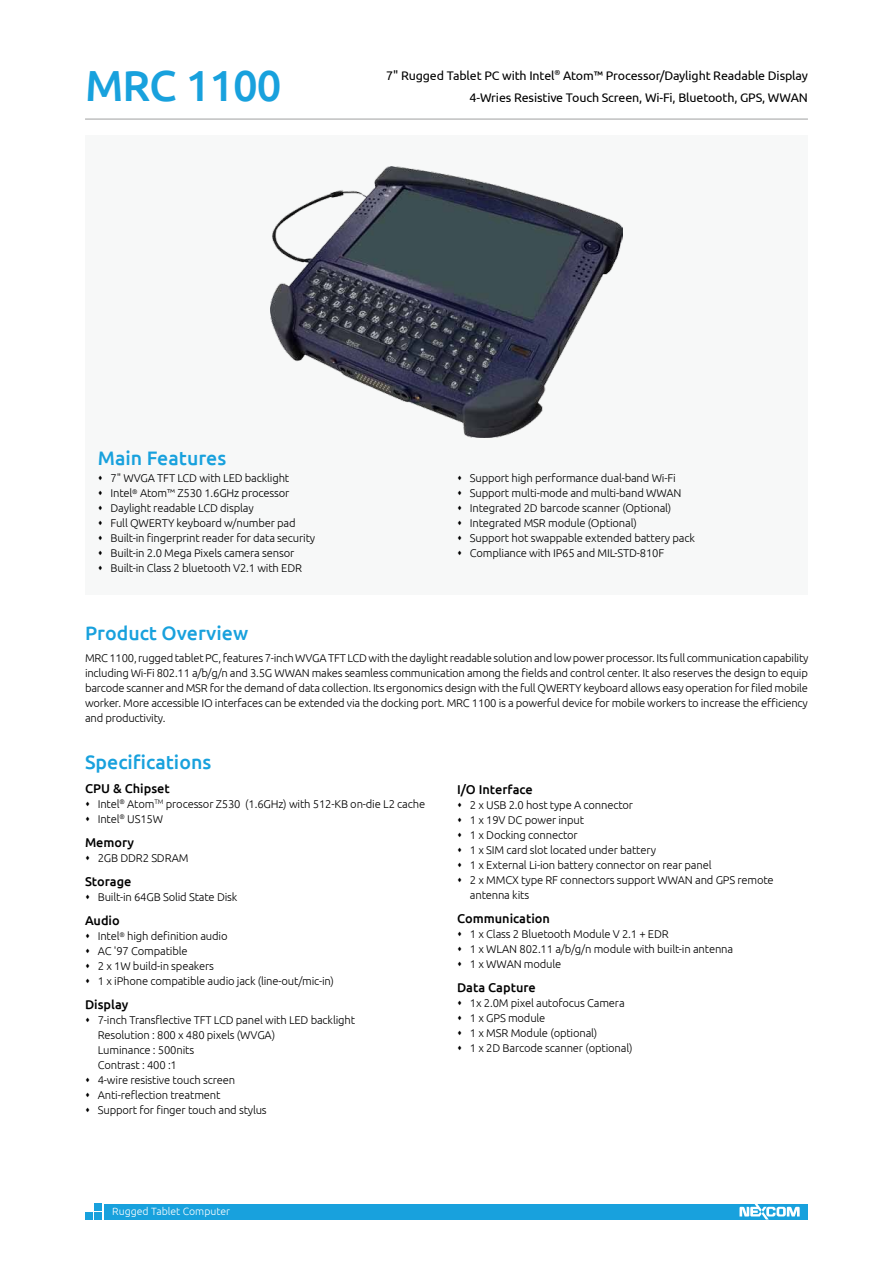
<style>
.page{position:relative;width:893px;height:1263px;background:#fff}
.page>*{position:absolute;margin:0;border:0;box-sizing:border-box;transform-origin:0 0}
.t1{font:500 43.5px "Ubuntu";letter-spacing:-.02em;color:#18a1dd}
.t2{font:500 19.5px "Ubuntu";color:#18a1dd}
.t3{font:500 12.75px "Ubuntu";color:#000}
.t4{font:12.45px/22.5px "Ubuntu";letter-spacing:-.01em;color:#000;text-align:right}
.t5{font:300 11.25px/15px "Ubuntu";letter-spacing:-.015em;color:#000}
.t6{font:300 10.5px "Ubuntu";color:#fff}
</style>
<div class="page">
<div style="left:85px;top:136px;width:723px;height:459px;background:#f7f8f8"></div>
<div style="left:104px;top:1204px;width:704px;height:15px;background:#18a1dd"></div>
<div style="left:94px;top:1203px;width:7px;height:7px;background:#18a1dd"></div>
<div style="left:94px;top:1213px;width:7px;height:7px;background:#18a1dd"></div>
<div style="left:85px;top:1213px;width:7px;height:7px;background:#18a1dd"></div>
<svg style="left:739px;top:1204px;width:61px;height:15px"></svg>
<hr style="left:85px;top:119px;width:723px;height:1px;background:#9fa0a0">
<img style="left:270px;top:167px;width:353px;height:270px">
<h1 class="t1" style="left:85px;top:58px;width:198px">MRC 1100</h1>
<p class="t4" style="left:386px;top:63px;width:423px">7" Rugged Tablet PC with Intel<sup>®</sup> Atom™ Processor/Daylight Readable Display<br>4-Wries Resistive Touch Screen, Wi-Fi, Bluetooth, GPS, WWAN</p>
<h2 class="t2" style="left:98px;top:446px;width:130px">Main Features</h2>
<p class="t5" style="left:111px;top:471px;width:206px">7" WVGA TFT LCD with LED backlight Intel<sup>®</sup> Atom™ Z530 1.6GHz processor Daylight readable LCD display<br>Full QWERTY keyboard w/number pad Built-in fingerprint reader for data security Built-in 2.0 Mega Pixels camera sensor Built-in Class 2 bluetooth V2.1 with EDR</p>
<p class="t5" style="left:470px;top:471px;width:227px">Support high performance dual-band Wi-Fi Support multi-mode and multi-band WWAN Integrated 2D barcode scanner (Optional)<br>Integrated MSR module (Optional)<br>Support hot swappable extended battery pack Compliance with IP65 and MIL-STD-810F</p>
<h2 class="t2" style="left:85px;top:621px;width:165px">Product Overview</h2>
<p class="t5" style="left:85px;top:650px;width:725px;text-align:justify">MRC 1100, rugged tablet PC, features 7-inch WVGA TFT LCD with the daylight readable solution and low power processor. Its full communication capability including Wi-Fi 802.11 a/b/g/n and 3.5G WWAN makes seamless communication among the fields and control center. It also reserves the design to equip barcode scanner and MSR for the demand of data collection. Its ergonomics design with the full QWERTY keyboard allows easy operation for filed mobile worker. More accessible IO interfaces can be extended via the docking port. MRC 1100 is a powerful device for mobile workers to increase the efficiency and productivity.</p>
<h2 class="t2" style="left:85px;top:750px;width:128px">Specifications</h2>
<p class="t3" style="left:85px;top:781px;width:86px">CPU &amp; Chipset</p>
<p class="t5" style="left:98px;top:796px;width:329px">Intel<sup>®</sup> Atom<sup>TM</sup> processor Z530 (1.6GHz) with 512-KB on-die L2 cache<br>Intel<sup>®</sup> US15W</p>
<p class="t3" style="left:85px;top:835px;width:51px">Memory</p>
<p class="t5" style="left:98px;top:850px;width:92px">2GB DDR2 SDRAM</p>
<p class="t3" style="left:85px;top:874px;width:48px">Storage</p>
<p class="t5" style="left:98px;top:889px;width:141px">Built-in 64GB Solid State Disk</p>
<p class="t3" style="left:85px;top:913px;width:36px">Audio</p>
<p class="t5" style="left:98px;top:928px;width:238px">Intel<sup>®</sup> high definition audio<br>AC '97 Compatible<br>2 x 1W build-in speakers<br>1 x iPhone compatible audio jack (line-out/mic-in)</p>
<p class="t3" style="left:85px;top:997px;width:45px">Display</p>
<p class="t5" style="left:98px;top:1012px;width:259px">7-inch Transflective TFT LCD panel with LED backlight<br>Resolution : 800 x 480 pixels (WVGA)<br>Luminance : 500nits<br>Contrast : 400 :1<br>4-wire resistive touch screen<br>Anti-reflection treatment<br>Support for finger touch and stylus</p>
<p class="t3" style="left:457px;top:781px;width:77px">I/O Interface</p>
<p class="t5" style="left:470px;top:797px;width:305px">2 x USB 2.0 host type A connector<br>1 x 19V DC power input<br>1 x Docking connector<br>1 x SIM card slot located under battery<br>1 x External Li-ion battery connector on rear panel<br>2 x MMCX type RF connectors support WWAN and GPS remote antenna kits</p>
<p class="t3" style="left:457px;top:910px;width:94px">Communication</p>
<p class="t5" style="left:470px;top:926px;width:265px">1 x Class 2 Bluetooth Module V 2.1 + EDR<br>1 x WLAN 802.11 a/b/g/n module with built-in antenna<br>1 x WWAN module</p>
<p class="t3" style="left:457px;top:979px;width:80px">Data Capture</p>
<p class="t5" style="left:470px;top:995px;width:164px">1x 2.0M pixel autofocus Camera<br>1 x GPS module<br>1 x MSR Module (optional)<br>1 x 2D Barcode scanner (optional)</p>
<p class="t6" style="left:112px;top:1204px;width:119px">Rugged Tablet Computer</p>
</div>
